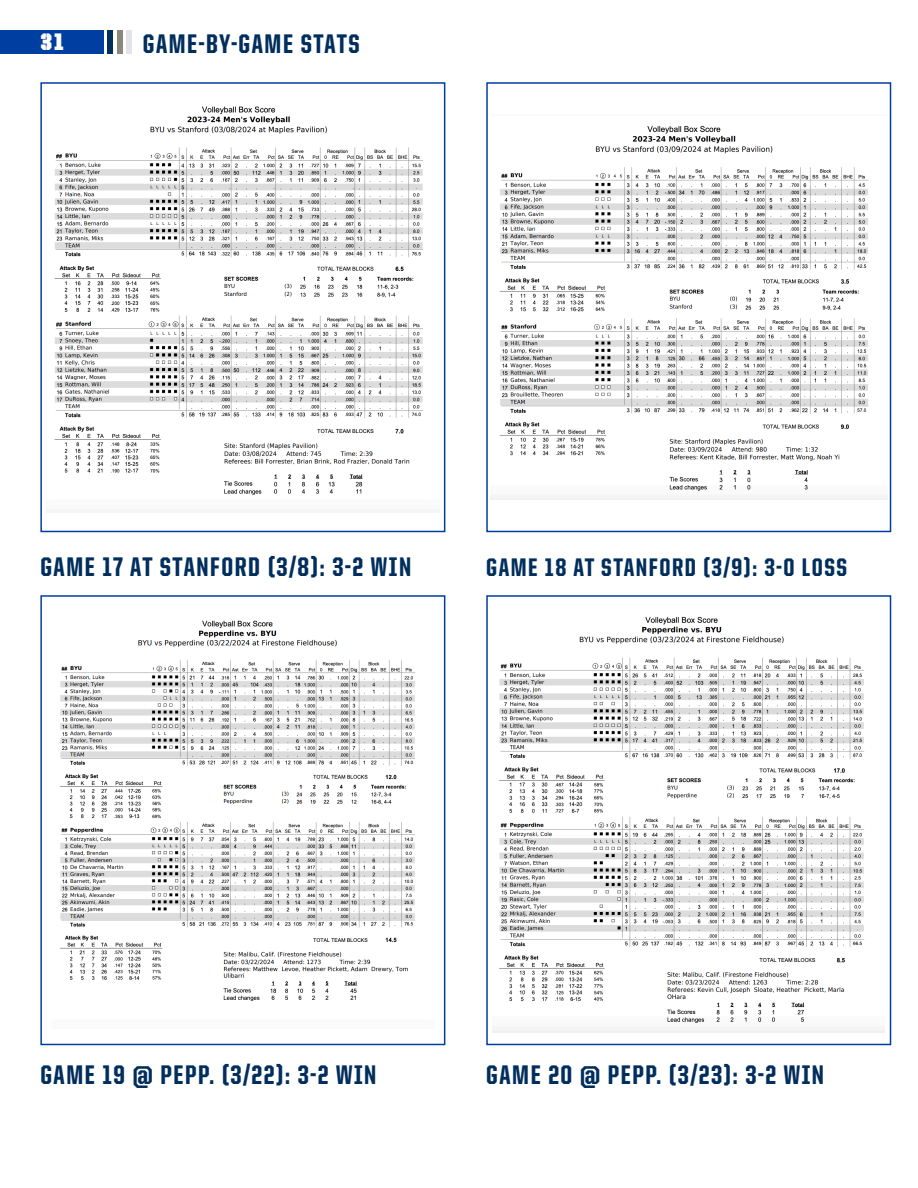
<style>
.page{position:relative;width:918px;height:1188px;background:#fff}
.page>*{position:absolute;margin:0;border:0;box-sizing:border-box;transform-origin:0 0}
.t1{font:800 27px "United Sans Cond";letter-spacing:.06em;color:#002e5d}
.t2{font:800 25.5px "United Sans Cond";letter-spacing:.06em;color:#002e5d}
.t3{font:24px "United Serif Cond Stencil";color:#fff}
</style>
<div class="page">
<img style="left:54px;top:106px;width:369px;height:389px">
<div style="left:40px;top:82px;width:405px;height:450px;border:2px solid #003fa2"></div>
<img style="left:59px;top:620px;width:357px;height:382px">
<div style="left:40px;top:595px;width:405px;height:450px;border:2px solid #003fa2"></div>
<img style="left:493px;top:616px;width:392px;height:416px">
<div style="left:486px;top:595px;width:405px;height:450px;border:2px solid #003fa2"></div>
<img style="left:490px;top:125px;width:397px;height:375px">
<div style="left:486px;top:82px;width:405px;height:450px;border:2px solid #003fa2"></div>
<div style="left:0;top:31px;width:103px;height:23px;background:#003fa2"></div>
<div style="left:107px;top:31px;width:6px;height:23px;background:#002e5d"></div>
<div style="left:117px;top:31px;width:6px;height:23px;background:#8a897e"></div>
<div style="left:127px;top:31px;width:5px;height:23px;background:#e2e4e9"></div>
<p class="t3" style="left:41px;top:30px;width:24px">31</p>
<p class="t1" style="left:143px;top:29px;width:218px">GAME-BY-GAME STATS</p>
<p class="t1" style="left:40px;top:553px;width:372px">GAME 17 AT STANFORD (3/8): 3-2 WIN</p>
<p class="t2" style="left:486px;top:554px;width:362px">GAME 18 AT STANFORD (3/9): 3-0 LOSS</p>
<p class="t1" style="left:40px;top:1060px;width:338px">GAME 19 @ PEPP. (3/22): 3-2 WIN</p>
<p class="t1" style="left:486px;top:1060px;width:339px">GAME 20 @ PEPP. (3/23): 3-2 WIN</p>
</div>
